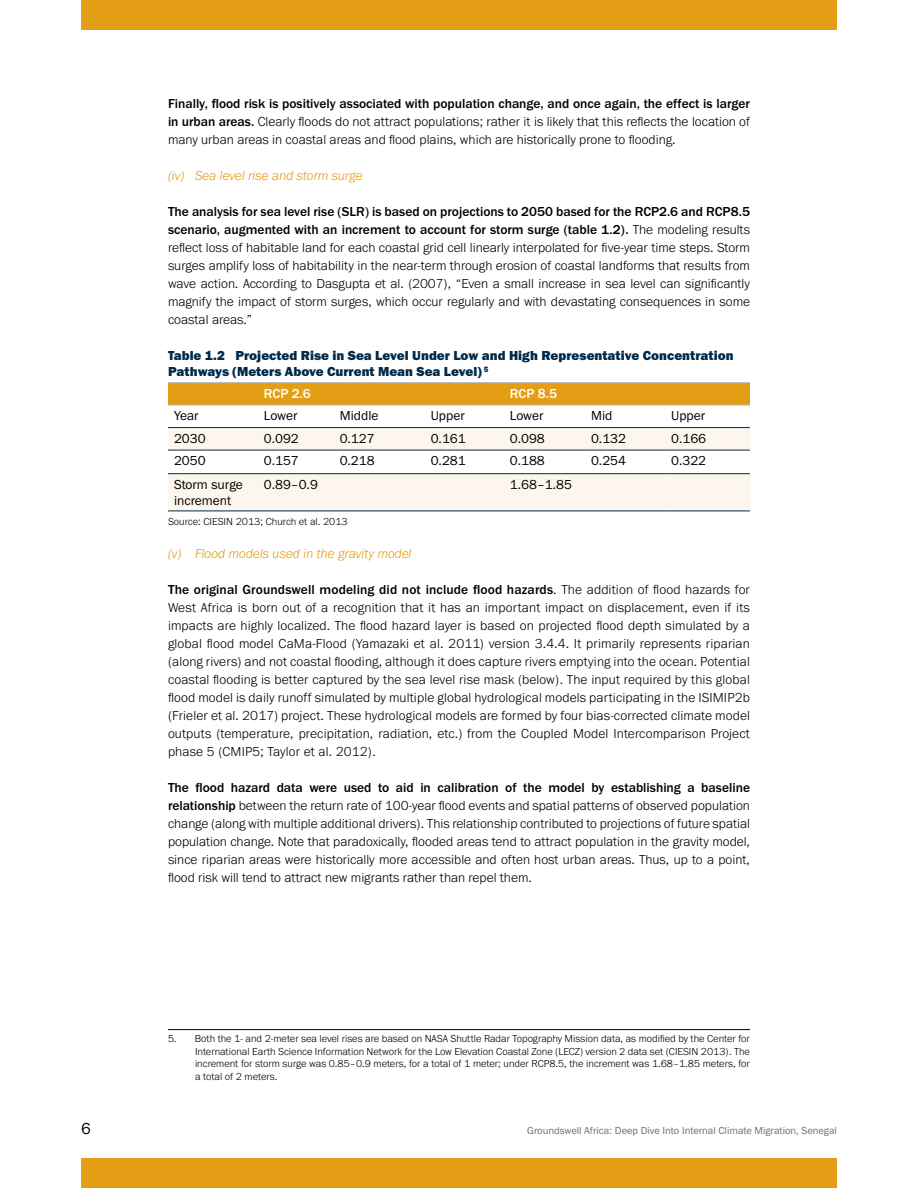
<style>
.page{position:relative;width:918px;height:1188px;background:#fff}
.page>*{position:absolute;margin:0;border:0;box-sizing:border-box;transform-origin:0 0}
.t1{font:16.5px "Franklin Gothic URW Boo";color:#000}
.Main_body{font:300 13.5px/18px "Franklin Gothic URW";color:#000;text-align:justify}
.Main_body_bold_first{font:300 13.5px/18px "Franklin Gothic URW";color:#000;text-align:justify}
.Table_body{font:13.5px/16.2px "Franklin Gothic URW Boo";color:#000}
.Table_title{font:13.5px/16.2px "Franklin Gothic URW Hea";color:#002a4a}
.t2{font:italic 300 13.5px "Franklin Gothic URW";color:#e39e16}
.Table_header{font:500 13.5px "Franklin Gothic URW";letter-spacing:-.005em;color:#fff}
.footnotes{font:300 10.5px/12.6px "Franklin Gothic URW";color:#000;text-align:justify}
.t3{font:10.5px "Franklin Gothic URW Boo";color:#6d6e71}
.Notes-No_Box{font:300 10.5px "Franklin Gothic URW";color:#000}
.s1{font-weight:500}
</style>
<div class="page">
<svg style="left:168px;top:383px;width:582px;height:22px;background:#e29e19"></svg>
<svg style="left:168px;top:428px;width:582px;height:83px;fill:#fdf6ed"></svg>
<hr style="left:168px;top:382px;width:90px;height:1px;background:#bcbec0">
<hr style="left:258px;top:382px;width:76px;height:1px;background:#bcbec0">
<hr style="left:334px;top:382px;width:91px;height:1px;background:#bcbec0">
<hr style="left:425px;top:382px;width:79px;height:1px;background:#bcbec0">
<hr style="left:504px;top:382px;width:81px;height:1px;background:#bcbec0">
<hr style="left:585px;top:382px;width:80px;height:1px;background:#bcbec0">
<hr style="left:665px;top:382px;width:85px;height:1px;background:#bcbec0">
<hr style="left:168px;top:405px;width:90px;height:1px;background:#bcbec0">
<hr style="left:258px;top:405px;width:76px;height:1px;background:#bcbec0">
<hr style="left:334px;top:405px;width:91px;height:1px;background:#bcbec0">
<hr style="left:425px;top:405px;width:79px;height:1px;background:#bcbec0">
<hr style="left:504px;top:405px;width:81px;height:1px;background:#bcbec0">
<hr style="left:585px;top:405px;width:80px;height:1px;background:#bcbec0">
<hr style="left:665px;top:405px;width:85px;height:1px;background:#bcbec0">
<hr style="left:168px;top:427px;width:90px;height:1px;background:#002a4a">
<hr style="left:258px;top:427px;width:76px;height:1px;background:#002a4a">
<hr style="left:334px;top:427px;width:91px;height:1px;background:#002a4a">
<hr style="left:425px;top:427px;width:79px;height:1px;background:#002a4a">
<hr style="left:504px;top:427px;width:81px;height:1px;background:#002a4a">
<hr style="left:585px;top:427px;width:80px;height:1px;background:#002a4a">
<hr style="left:665px;top:427px;width:85px;height:1px;background:#002a4a">
<hr style="left:168px;top:450px;width:90px;height:1px;background:#002a4a">
<hr style="left:258px;top:450px;width:76px;height:1px;background:#002a4a">
<hr style="left:334px;top:450px;width:91px;height:1px;background:#002a4a">
<hr style="left:425px;top:450px;width:79px;height:1px;background:#002a4a">
<hr style="left:504px;top:450px;width:81px;height:1px;background:#002a4a">
<hr style="left:585px;top:450px;width:80px;height:1px;background:#002a4a">
<hr style="left:665px;top:450px;width:85px;height:1px;background:#002a4a">
<hr style="left:168px;top:473px;width:90px;height:1px;background:#002a4a">
<hr style="left:258px;top:473px;width:76px;height:1px;background:#002a4a">
<hr style="left:334px;top:473px;width:91px;height:1px;background:#002a4a">
<hr style="left:425px;top:473px;width:79px;height:1px;background:#002a4a">
<hr style="left:504px;top:473px;width:81px;height:1px;background:#002a4a">
<hr style="left:585px;top:473px;width:80px;height:1px;background:#002a4a">
<hr style="left:665px;top:473px;width:85px;height:1px;background:#002a4a">
<hr style="left:168px;top:511px;width:90px;height:1px;background:#002a4a">
<hr style="left:258px;top:511px;width:76px;height:1px;background:#002a4a">
<hr style="left:334px;top:511px;width:91px;height:1px;background:#002a4a">
<hr style="left:425px;top:511px;width:79px;height:1px;background:#002a4a">
<hr style="left:504px;top:511px;width:81px;height:1px;background:#002a4a">
<hr style="left:585px;top:511px;width:80px;height:1px;background:#002a4a">
<hr style="left:665px;top:511px;width:85px;height:1px;background:#002a4a">
<hr style="left:168px;top:1029px;width:582px;height:1px;background:#000">
<div style="left:81px;top:0;width:756px;height:30px;background:#e39e16"></div>
<div style="left:81px;top:1158px;width:756px;height:30px;background:#e39e16"></div>
<p class="Main_body" style="left:168px;top:94px;width:583px"><span class="s1">Finally, flood risk is positively associated with population change, and once again, the effect is larger in urban areas.</span> Clearly floods do not attract populations; rather it is likely that this reflects the location of many urban areas in coastal areas and flood plains, which are historically prone to flooding.</p>
<p class="t2" style="left:168px;top:167px;width:196px">(iv) Sea level rise and storm surge</p>
<p class="Main_body_bold_first" style="left:168px;top:202px;width:584px"><span class="s1">The analysis for sea level rise (SLR) is based on projections to 2050 based for the RCP2.6 and RCP8.5 scenario, augmented with an increment to account for storm surge (table 1.2).</span> The modeling results reflect loss of habitable land for each coastal grid cell linearly interpolated for five-year time steps. Storm surges amplify loss of habitability in the near-term through erosion of coastal landforms that results from wave action. According to Dasgupta et al. (2007), “Even a small increase in sea level can significantly magnify the impact of storm surges, which occur regularly and with devastating consequences in some coastal areas.”</p>
<p class="Table_title" style="left:168px;top:347px;width:567px">Table 1.2 Projected Rise in Sea Level Under Low and High Representative Concentration<br>Pathways (Meters Above Current Mean Sea Level) <sup>5</sup></p>
<p class="Table_header" style="left:264px;top:385px;width:48px">RCP 2.6</p>
<p class="Table_header" style="left:510px;top:385px;width:49px">RCP 8.5</p>
<p class="Table_body" style="left:174px;top:407px;width:26px">Year</p>
<p class="Table_body" style="left:264px;top:407px;width:35px">Lower</p>
<p class="Table_body" style="left:340px;top:407px;width:40px">Middle</p>
<p class="Table_body" style="left:431px;top:407px;width:35px">Upper</p>
<p class="Table_body" style="left:510px;top:407px;width:35px">Lower</p>
<p class="Table_body" style="left:591px;top:407px;width:23px">Mid</p>
<p class="Table_body" style="left:671px;top:407px;width:35px">Upper</p>
<p class="Table_body" style="left:174px;top:430px;width:33px">2030</p>
<p class="Table_body" style="left:264px;top:430px;width:36px">0.092</p>
<p class="Table_body" style="left:340px;top:430px;width:36px">0.127</p>
<p class="Table_body" style="left:431px;top:430px;width:36px">0.161</p>
<p class="Table_body" style="left:510px;top:430px;width:36px">0.098</p>
<p class="Table_body" style="left:591px;top:430px;width:36px">0.132</p>
<p class="Table_body" style="left:671px;top:430px;width:36px">0.166</p>
<p class="Table_body" style="left:174px;top:452px;width:33px">2050</p>
<p class="Table_body" style="left:264px;top:452px;width:36px">0.157</p>
<p class="Table_body" style="left:340px;top:452px;width:36px">0.218</p>
<p class="Table_body" style="left:431px;top:452px;width:36px">0.281</p>
<p class="Table_body" style="left:510px;top:452px;width:36px">0.188</p>
<p class="Table_body" style="left:591px;top:452px;width:36px">0.254</p>
<p class="Table_body" style="left:671px;top:452px;width:36px">0.322</p>
<p class="Table_body" style="left:174px;top:476px;width:70px">Storm surge increment</p>
<p class="Table_body" style="left:264px;top:476px;width:55px">0.89–0.9</p>
<p class="Table_body" style="left:510px;top:476px;width:64px">1.68–1.85</p>
<p class="Notes-No_Box" style="left:168px;top:515px;width:181px">Source: CIESIN 2013; Church et al. 2013</p>
<p class="t2" style="left:168px;top:545px;width:245px">(v) Flood models used in the gravity model</p>
<p class="Main_body" style="left:168px;top:580px;width:584px"><span class="s1">The original Groundswell modeling did not include flood hazards</span>. The addition of flood hazards for West Africa is born out of a recognition that it has an important impact on displacement, even if its impacts are highly localized. The flood hazard layer is based on projected flood depth simulated by a global flood model CaMa-Flood (Yamazaki et al. 2011) version 3.4.4. It primarily represents riparian (along rivers) and not coastal flooding, although it does capture rivers emptying into the ocean. Potential coastal flooding is better captured by the sea level rise mask (below). The input required by this global flood model is daily runoff simulated by multiple global hydrological models participating in the ISIMIP2b (Frieler et al. 2017) project. These hydrological models are formed by four bias-corrected climate model outputs (temperature, precipitation, radiation, etc.) from the Coupled Model Intercomparison Project phase 5 (CMIP5; Taylor et al. 2012).</p>
<p class="Main_body" style="left:168px;top:778px;width:584px"><span class="s1">The flood hazard data were used to aid in calibration of the model by establishing a baseline relationship</span> between the return rate of 100-year flood events and spatial patterns of observed population change (along with multiple additional drivers). This relationship contributed to projections of future spatial population change. Note that paradoxically, flooded areas tend to attract population in the gravity model, since riparian areas were historically more accessible and often host urban areas. Thus, up to a point, flood risk will tend to attract new migrants rather than repel them.</p>
<p class="footnotes" style="left:195px;top:1032px;width:557px;text-indent:-27px">5. Both the 1- and 2-meter sea level rises are based on NASA Shuttle Radar Topography Mission data, as modified by the Center for International Earth Science Information Network for the Low Elevation Coastal Zone (LECZ) version 2 data set (CIESIN 2013). The increment for storm surge was 0.85–0.9 meters, for a total of 1 meter; under RCP8.5, the increment was 1.68–1.85 meters, for a total of 2 meters.</p>
<p class="t1" style="left:81px;top:1118px;width:11px">6</p>
<p class="t3" style="left:527px;top:1124px;width:311px">Groundswell Africa: Deep Dive Into Internal Climate Migration, Senegal</p>
</div>
